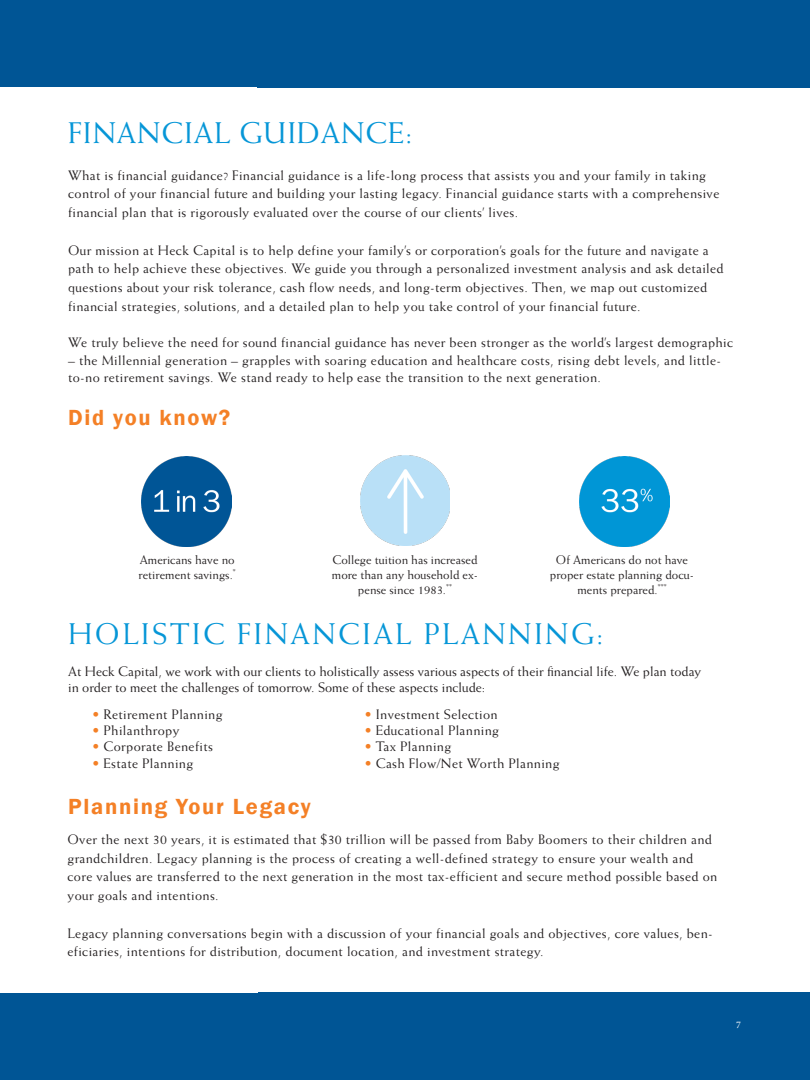
<style>
.page{position:relative;width:810px;height:1080px;background:#fff}
.page>*{position:absolute;margin:0;border:0;box-sizing:border-box;transform-origin:0 0}
.t1{font:30px "Weiss Std";letter-spacing:.08em;color:#0696d7}
.t2{font:30px "Weiss Std";letter-spacing:.03em;color:#0696d7}
.t3{font:600 22.5px "Franklin Gothic";letter-spacing:.075em;color:#f48026}
.t4{font:13.75px/18.8px "Weiss Std";letter-spacing:.025em;color:#231f20}
.t5{font:13.75px/16.5px "Weiss Std";color:#231f20}
.t6{font:12.5px/15px "Weiss Std";color:#231f20;text-align:center}
.t7{font:10px "Minion Pro";color:#fff}
.s1{color:#f48026}
</style>
<div class="page">
<div style="left:0;top:37px;width:604px;height:50px;background:#005595"></div>
<div style="left:258px;top:0;width:552px;height:87px;background:#005595"></div>
<div style="left:0;top:0;width:810px;height:39px;background:#005595"></div>
<div style="left:0;top:1031px;width:604px;height:49px;background:#005595"></div>
<div style="left:259px;top:993px;width:551px;height:87px;background:#005595"></div>
<div style="left:0;top:993px;width:810px;height:39px;background:#005595"></div>
<img style="left:360px;top:456px;width:90px;height:90px">
<img style="left:141px;top:456px;width:90px;height:90px">
<img style="left:579px;top:456px;width:90px;height:90px">
<p class="t2" style="left:68px;top:116px;width:346px">FINANCIAL GUIDANCE:</p>
<p class="t4" style="left:68px;top:165px;width:653px">What is financial guidance? Financial guidance is a life-long process that assists you and your family in taking control of your financial future and building your lasting legacy. Financial guidance starts with a comprehensive financial plan that is rigorously evaluated over the course of our clients’ lives.</p>
<p class="t4" style="left:68px;top:240px;width:657px">Our mission at Heck Capital is to help define your family’s or corporation’s goals for the future and navigate a path to help achieve these objectives. We guide you through a personalized investment analysis and ask detailed questions about your risk tolerance, cash flow needs, and long-term objectives. Then, we map out customized financial strategies, solutions, and a detailed plan to help you take control of your financial future.</p>
<p class="t4" style="left:68px;top:333px;width:667px">We truly believe the need for sound financial guidance has never been stronger as the world’s largest demographic</p>
<p class="t4" style="left:68px;top:351px;width:655px;line-height:17.5px">– the Millennial generation – grapples with soaring education and healthcare costs, rising debt levels, and little&shy;to-no retirement savings. We stand ready to help ease the transition to the next generation.</p>
<p class="t3" style="left:68px;top:403px;width:164px">Did you know?</p>
<p class="t6" style="left:139px;top:552px;width:99px;text-align:left">Americans have no retirement savings.<sup>*</sup></p>
<p class="t6" style="left:332px;top:552px;width:148px">College tuition has increased more than any household ex&shy;pense since 1983.<sup>**</sup></p>
<p class="t6" style="left:550px;top:552px;width:146px">Of Americans do not have proper estate planning docu&shy;ments prepared.<sup>***</sup></p>
<p class="t1" style="left:68px;top:616px;width:537px">HOLISTIC FINANCIAL PLANNING:</p>
<p class="t5" style="left:68px;top:663px;width:635px">At Heck Capital, we work with our clients to holistically assess various aspects of their financial life. We plan today in order to meet the challenges of tomorrow. Some of these aspects include:</p>
<p class="t4" style="left:93px;top:705px;width:132px"><span class="s1">•</span> Retirement Planning</p>
<p class="t4" style="left:93px;top:721px;width:89px"><span class="s1">•</span> Philanthropy</p>
<p class="t4" style="left:93px;top:737px;width:122px"><span class="s1">•</span> Corporate Benefits</p>
<p class="t4" style="left:93px;top:753px;width:102px"><span class="s1">•</span> Estate Planning</p>
<p class="t4" style="left:365px;top:705px;width:135px"><span class="s1">•</span> Investment Selection</p>
<p class="t4" style="left:365px;top:721px;width:136px"><span class="s1">•</span> Educational Planning</p>
<p class="t4" style="left:365px;top:737px;width:88px"><span class="s1">•</span> Tax Planning</p>
<p class="t4" style="left:365px;top:753px;width:196px"><span class="s1">•</span> Cash Flow/Net Worth Planning</p>
<p class="t3" style="left:68px;top:793px;width:244px">Planning Your Legacy</p>
<p class="t4" style="left:68px;top:830px;width:651px">Over the next 30 years, it is estimated that $30 trillion will be passed from Baby Boomers to their children and grandchildren. Legacy planning is the process of creating a well-defined strategy to ensure your wealth and core values are transferred to the next generation in the most tax-efficient and secure method possible based on your goals and intentions.</p>
<p class="t4" style="left:68px;top:923px;width:647px">Legacy planning conversations begin with a discussion of your financial goals and objectives, core values, ben&shy;eficiaries, intentions for distribution, document location, and investment strategy.</p>
<p class="t7" style="left:736px;top:1019px;width:6px">7</p>
</div>
